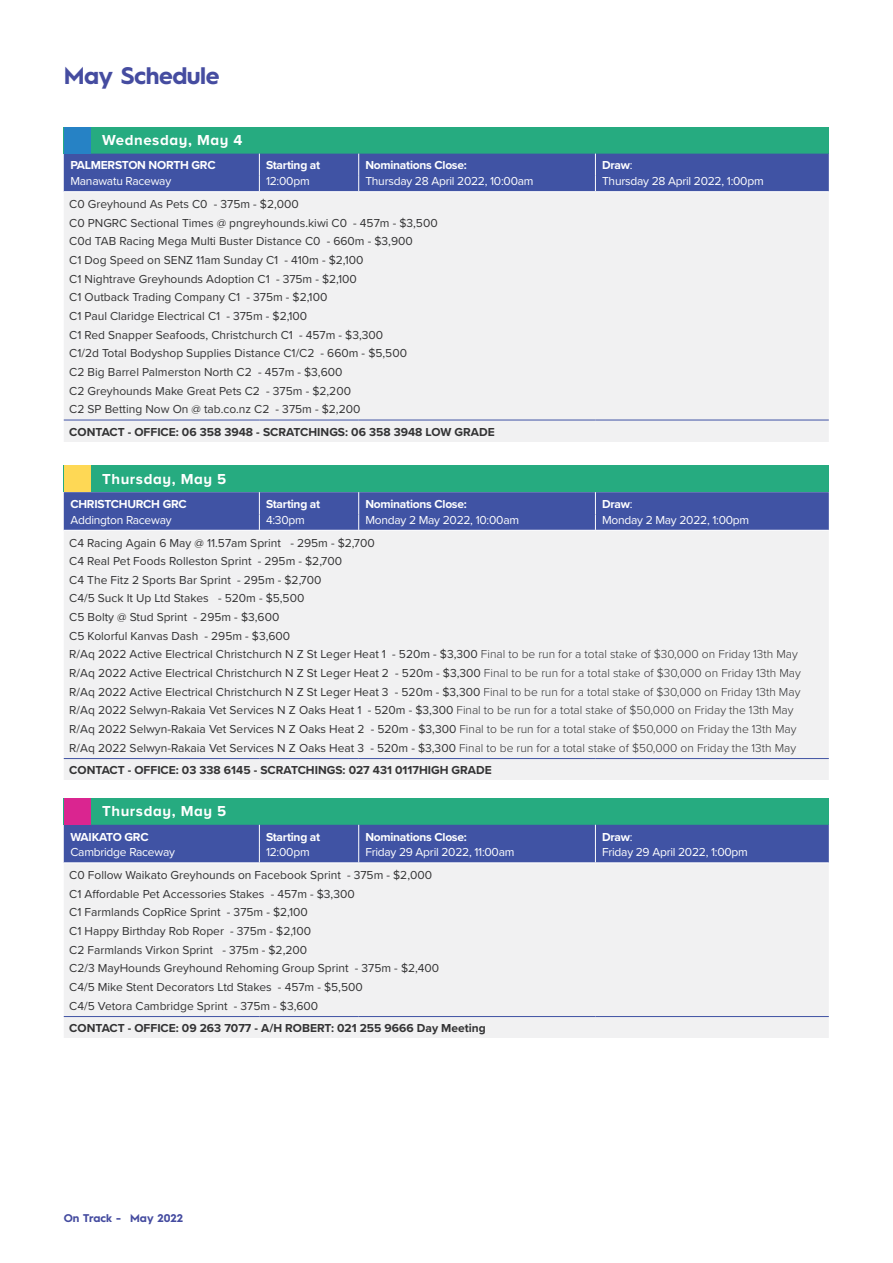
<style>
.page{position:relative;width:893px;height:1263px;background:#fff}
.page>*{position:absolute;margin:0;border:0;box-sizing:border-box;transform-origin:0 0}
.t1{font:700 24px "Hurme Geometric Sans 1";letter-spacing:-.02em;color:#454ca0}
.t2{font:700 15px "Proxima Nova A";letter-spacing:.04em;color:#fff}
.t3{font:12px/18.6px "Proxima Nova";color:#333334}
.t4{font:12px "Proxima Nova";letter-spacing:-.02em;color:#fff}
.t5{font:700 12px "Proxima Nova";color:#333334}
.t6{font:700 12px "Proxima Nova";letter-spacing:-.02em;color:#fff}
.t7{font:700 11.25px "Hurme Geometric Sans 1";color:#454ca0}
.s1{font-weight:400}
.s2{font-weight:300}
</style>
<div class="page">
<div style="left:64px;top:127px;width:765px;height:27px;background:#26ab80"></div>
<div style="left:64px;top:192px;width:765px;height:250px;background:#f1f1f2"></div>
<div style="left:64px;top:154px;width:765px;height:37px;background:#4053a4"></div>
<hr style="left:64px;top:420px;width:195px;height:1px;background:#4053a4">
<hr style="left:259px;top:420px;width:100px;height:1px;background:#4053a4">
<hr style="left:359px;top:420px;width:236px;height:1px;background:#4053a4">
<hr style="left:595px;top:420px;width:234px;height:1px;background:#4053a4">
<div style="left:64px;top:465px;width:765px;height:27px;background:#26ab80"></div>
<div style="left:64px;top:531px;width:765px;height:249px;background:#f1f1f2"></div>
<div style="left:64px;top:492px;width:765px;height:38px;background:#4053a4"></div>
<hr style="left:64px;top:758px;width:195px;height:1px;background:#4053a4">
<hr style="left:259px;top:758px;width:100px;height:1px;background:#4053a4">
<hr style="left:359px;top:758px;width:236px;height:1px;background:#4053a4">
<hr style="left:595px;top:758px;width:234px;height:1px;background:#4053a4">
<div style="left:64px;top:798px;width:765px;height:27px;background:#26ab80"></div>
<div style="left:64px;top:864px;width:765px;height:174px;background:#f1f1f2"></div>
<div style="left:64px;top:825px;width:765px;height:37px;background:#4053a4"></div>
<hr style="left:64px;top:1016px;width:195px;height:1px;background:#4053a4">
<hr style="left:259px;top:1016px;width:100px;height:1px;background:#4053a4">
<hr style="left:359px;top:1016px;width:236px;height:1px;background:#4053a4">
<hr style="left:595px;top:1016px;width:234px;height:1px;background:#4053a4">
<div style="left:64px;top:127px;width:27px;height:26px;background:#2682c5"></div>
<div style="left:64px;top:465px;width:27px;height:27px;background:#fed855"></div>
<div style="left:64px;top:798px;width:27px;height:27px;background:#da2590"></div>
<h1 class="t1" style="left:64px;top:58px;width:157px">May Schedule</h1>
<p class="t2" style="left:102px;top:132px;width:142px">Wednesday, May 4</p>
<p class="t6" style="left:70px;top:157px;width:147px">PALMERSTON NORTH GRC</p>
<p class="t6" style="left:266px;top:157px;width:56px">Starting at</p>
<p class="t6" style="left:365px;top:157px;width:103px">Nominations Close:</p>
<p class="t6" style="left:602px;top:157px;width:32px">Draw<span class="s1">:</span></p>
<p class="t4" style="left:70px;top:172px;width:102px">Manawatu Raceway</p>
<p class="t4" style="left:266px;top:172px;width:45px">12:00pm</p>
<p class="t4" style="left:365px;top:172px;width:170px">Thursday 28 April 2022, 10:00am</p>
<p class="t4" style="left:602px;top:172px;width:163px">Thursday 28 April 2022, 1:00pm</p>
<p class="t3" style="left:69px;top:194px;width:370px">C0 Greyhound As Pets C0 - 375m - $2,000<br>C0 PNGRC Sectional Times @ pngreyhounds.kiwi C0 - 457m - $3,500<br>C0d TAB Racing Mega Multi Buster Distance C0 - 660m - $3,900<br>C1 Dog Speed on SENZ 11am Sunday C1 - 410m - $2,100<br>C1 Nightrave Greyhounds Adoption C1 - 375m - $2,100<br>C1 Outback Trading Company C1 - 375m - $2,100<br>C1 Paul Claridge Electrical C1 - 375m - $2,100<br>C1 Red Snapper Seafoods, Christchurch C1 - 457m - $3,300<br>C1/2d Total Bodyshop Supplies Distance C1/C2 - 660m - $5,500<br>C2 Big Barrel Palmerston North C2 - 457m - $3,600<br>C2 Greyhounds Make Great Pets C2 - 375m - $2,200<br>C2 SP Betting Now On @ tab.co.nz C2 - 375m - $2,200</p>
<p class="t5" style="left:69px;top:423px;width:427px">CONTACT - OFFICE: 06 358 3948 - SCRATCHINGS: 06 358 3948 LOW GRADE</p>
<p class="t2" style="left:102px;top:470px;width:126px">Thursday, May 5</p>
<p class="t6" style="left:70px;top:495px;width:118px">CHRISTCHURCH GRC</p>
<p class="t6" style="left:266px;top:495px;width:56px">Starting at</p>
<p class="t6" style="left:365px;top:495px;width:103px">Nominations Close:</p>
<p class="t6" style="left:602px;top:495px;width:32px">Draw<span class="s1">:</span></p>
<p class="t4" style="left:70px;top:511px;width:103px">Addington Raceway</p>
<p class="t4" style="left:266px;top:511px;width:40px">4:30pm</p>
<p class="t4" style="left:365px;top:511px;width:155px">Monday 2 May 2022, 10:00am</p>
<p class="t4" style="left:602px;top:511px;width:149px">Monday 2 May 2022, 1:00pm</p>
<p class="t3" style="left:69px;top:533px;width:733px">C4 Racing Again 6 May @ 11.57am Sprint - 295m - $2,700<br>C4 Real Pet Foods Rolleston Sprint - 295m - $2,700<br>C4 The Fitz 2 Sports Bar Sprint - 295m - $2,700<br>C4/5 Suck It Up Ltd Stakes - 520m - $5,500<br>C5 Bolty @ Stud Sprint - 295m - $3,600<br>C5 Kolorful Kanvas Dash - 295m - $3,600<br>R/Aq 2022 Active Electrical Christchurch N Z St Leger Heat 1 - 520m - $3,300 <span class="s2">Final to be run for a total stake of $30,000 on Friday 13th May </span>R/Aq 2022 Active Electrical Christchurch N Z St Leger Heat 2 - 520m - $3,300 <span class="s2">Final to be run for a total stake of $30,000 on Friday 13th May </span>R/Aq 2022 Active Electrical Christchurch N Z St Leger Heat 3 - 520m - $3,300 <span class="s2">Final to be run for a total stake of $30,000 on Friday 13th May </span>R/Aq 2022 Selwyn-Rakaia Vet Services N Z Oaks Heat 1 - 520m - $3,300 <span class="s2">Final to be run for a total stake of $50,000 on Friday the 13th May </span>R/Aq 2022 Selwyn-Rakaia Vet Services N Z Oaks Heat 2 - 520m - $3,300 <span class="s2">Final to be run for a total stake of $50,000 on Friday the 13th May </span>R/Aq 2022 Selwyn-Rakaia Vet Services N Z Oaks Heat 3 - 520m - $3,300 <span class="s2">Final to be run for a total stake of $50,000 on Friday the 13th May</span></p>
<p class="t5" style="left:69px;top:761px;width:424px">CONTACT - OFFICE: 03 338 6145 - SCRATCHINGS: 027 431 0117HIGH GRADE</p>
<p class="t2" style="left:102px;top:803px;width:126px">Thursday, May 5</p>
<p class="t6" style="left:70px;top:828px;width:80px">WAIKATO GRC</p>
<p class="t6" style="left:266px;top:828px;width:56px">Starting at</p>
<p class="t6" style="left:365px;top:828px;width:103px">Nominations Close:</p>
<p class="t6" style="left:602px;top:828px;width:32px">Draw<span class="s1">:</span></p>
<p class="t4" style="left:70px;top:843px;width:106px">Cambridge Raceway</p>
<p class="t4" style="left:266px;top:843px;width:45px">12:00pm</p>
<p class="t4" style="left:365px;top:843px;width:151px">Friday 29 April 2022, 11:00am</p>
<p class="t4" style="left:602px;top:843px;width:147px">Friday 29 April 2022, 1:00pm</p>
<p class="t3" style="left:69px;top:865px;width:371px">C0 Follow Waikato Greyhounds on Facebook Sprint - 375m - $2,000<br>C1 Affordable Pet Accessories Stakes - 457m - $3,300<br>C1 Farmlands CopRice Sprint - 375m - $2,100<br>C1 Happy Birthday Rob Roper - 375m - $2,100<br>C2 Farmlands Virkon Sprint - 375m - $2,200<br>C2/3 MayHounds Greyhound Rehoming Group Sprint - 375m - $2,400<br>C4/5 Mike Stent Decorators Ltd Stakes - 457m - $5,500<br>C4/5 Vetora Cambridge Sprint - 375m - $3,600</p>
<p class="t5" style="left:69px;top:1019px;width:418px">CONTACT - OFFICE: 09 263 7077 - A/H ROBERT: 021 255 9666 Day Meeting</p>
<p class="t7" style="left:64px;top:1210px;width:121px">On Track - May 2022</p>
</div>
